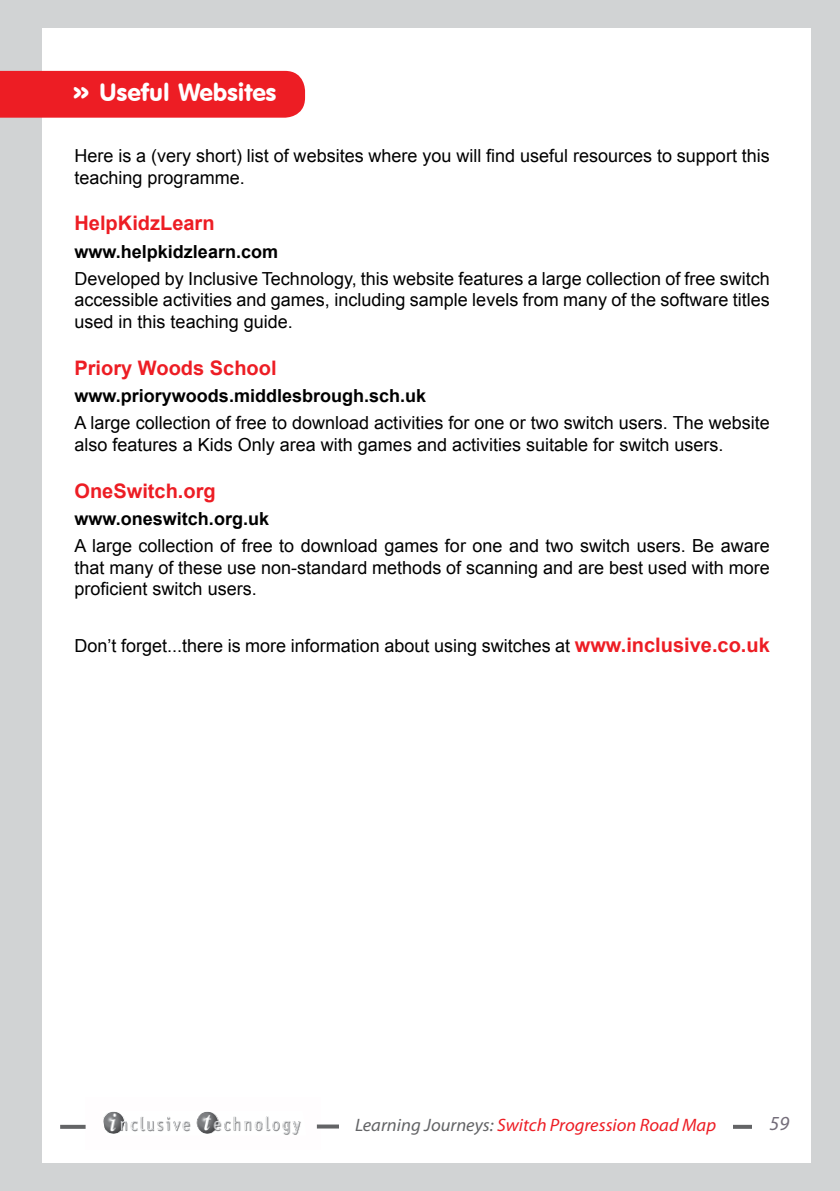
<style>
.page{position:relative;width:840px;height:1191px;background:#fff}
.page>*{position:absolute;margin:0;border:0;box-sizing:border-box;transform-origin:0 0}
.t1{font:24px "VAG Rounded BT";color:#fff}
.t2{font:700 20px "Arial";color:#ed1d24}
.t3{font:italic 20px "Myriad Pro";color:#746d7a}
.t4{font:18px/21.6px "Arial";color:#000}
.t5{font:700 18px "Arial";color:#000}
.t6{font:italic 18px "Myriad Pro";color:#ed1d24}
.s1{font-size:32px}
.s2{font-weight:700;font-size:20px;color:#ed1d24}
.s3{color:#636466}
</style>
<div class="page">
<div style="left:0;top:0;width:839px;height:1191px;background:#d1d3d4"></div>
<div style="left:43px;top:28px;width:767px;height:1134px;background:#fff"></div>
<svg style="left:733px;top:1124px;width:18px;height:4px"></svg>
<img style="left:103px;top:1111px;width:198px;height:24px">
<svg style="left:60px;top:1124px;width:26px;height:4px"></svg>
<svg style="left:317px;top:1124px;width:22px;height:4px"></svg>
<div style="left:0;top:71px;width:305px;height:47px;background:#ed1d24"></div>
<h1 class="t1" style="left:73px;top:78px;width:204px"><span class="s1">»</span> Useful Websites</h1>
<p class="t4" style="left:74px;top:145px;width:696px">Here is a (very short) list of websites where you will find useful resources to support this teaching programme.</p>
<p class="t2" style="left:74px;top:210px;width:142px">HelpKidzLearn</p>
<p class="t5" style="left:74px;top:239px;width:205px">www.helpkidzlearn.com</p>
<p class="t4" style="left:74px;top:268px;width:696px;text-align:justify">Developed by Inclusive Technology, this website features a large collection of free switch accessible activities and games, including sample levels from many of the software titles used in this teaching guide.</p>
<p class="t2" style="left:74px;top:354px;width:203px">Priory Woods School</p>
<p class="t5" style="left:74px;top:384px;width:353px">www.priorywoods.middlesbrough.sch.uk</p>
<p class="t4" style="left:74px;top:412px;width:696px">A large collection of free to download activities for one or two switch users. The website also features a Kids Only area with games and activities suitable for switch users.</p>
<p class="t2" style="left:74px;top:477px;width:143px">OneSwitch.org</p>
<p class="t5" style="left:74px;top:506px;width:196px">www.oneswitch.org.uk</p>
<p class="t4" style="left:74px;top:535px;width:696px;text-align:justify">A large collection of free to download games for one and two switch users. Be aware that many of these use non-standard methods of scanning and are best used with more proficient switch users.</p>
<p class="t4" style="left:74px;top:635px;width:696px">Don’t forget...there is more information about using switches at <span class="s2">www.inclusive.co.uk</span></p>
<p class="t6" style="left:355px;top:1113px;width:362px"><span class="s3">Learning Journeys:</span> Switch Progression Road Map</p>
<p class="t3" style="left:769px;top:1111px;width:21px">59</p>
</div>
